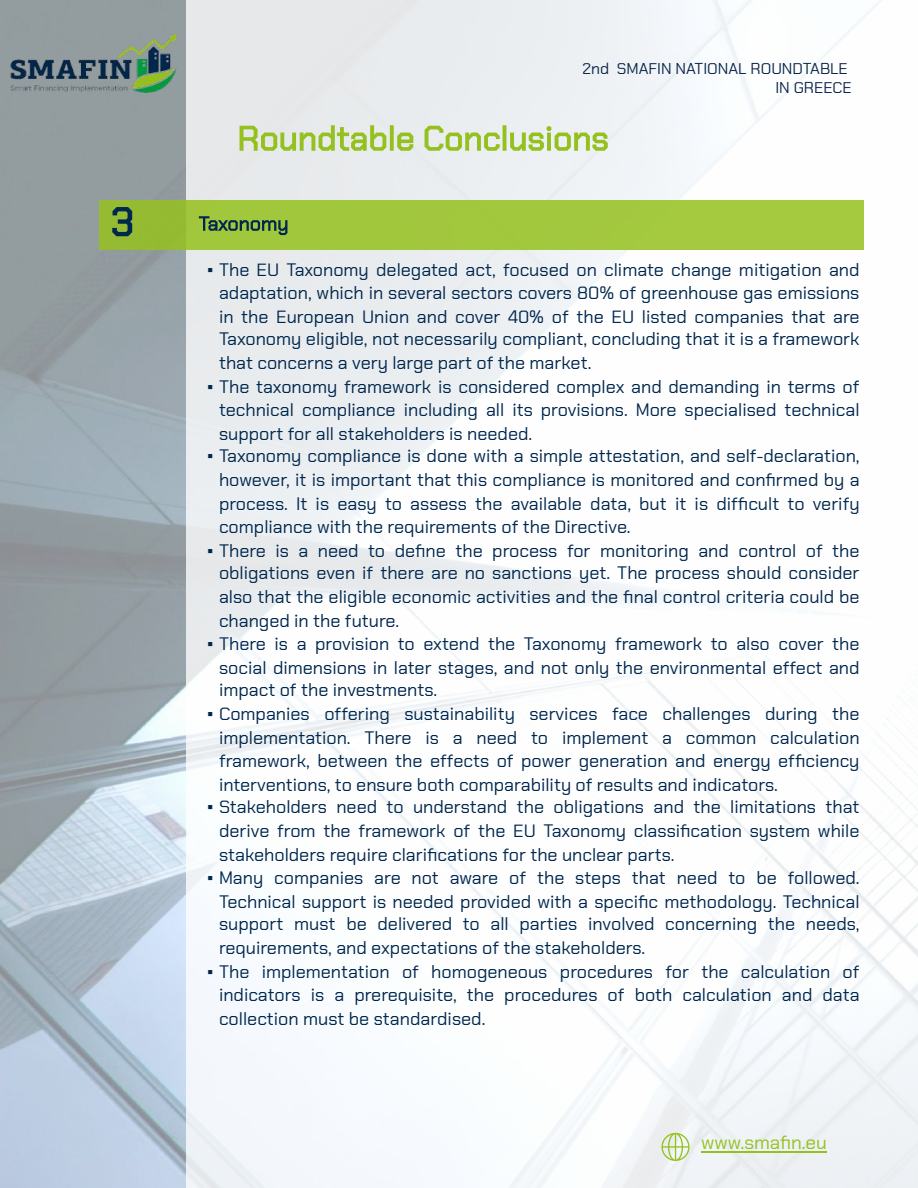
<style>
.page{position:relative;width:918px;height:1188px;background:#fff}
.page>*{position:absolute;margin:0;border:0;box-sizing:border-box;transform-origin:0 0}
.t1{font:18.9px "Chakra Petch";color:#95c11e}
.t2{font:18px/23.7px "Chakra Petch";color:#00274e;text-align:justify}
.t3{font:15.75px/19.2px "Chakra Petch";color:#0c264a;text-align:right}
.s1{font-family:"Arial"}
</style>
<div class="page">
<img style="left:0;top:0;width:186px;height:1188px">
<div style="left:186px;top:0;width:732px;height:1188px;background:linear-gradient(to right,#f0f3f5,#fefeff)"></div>
<svg style="left:240px;top:125px;width:368px;height:26px;background:#c9db9e"></svg>
<img style="left:4px;top:29px;width:179px;height:68px">
<div style="left:99px;top:200px;width:765px;height:50px;background:linear-gradient(to right,#9ac137,#a8cd43)"></div>
<svg style="left:199px;top:216px;width:88px;height:19px;background:#6f9542"></svg>
<svg style="left:112px;top:207px;width:20px;height:29px"></svg>
<hr style="left:701px;top:1151px;width:126px;height:2px;background:#95c11e">
<svg style="left:661px;top:1133px;width:29px;height:28px"></svg>
<p class="t3" style="left:583px;top:60px;width:271px">2nd SMAFIN NATIONAL ROUNDTABLE<br>IN GREECE</p>
<p class="t2" style="left:219px;top:259px;width:642px;text-indent:-12px"><span class="s1">▪</span> The EU Taxonomy delegated act, focused on climate change mitigation and adaptation, which in several sectors covers 80% of greenhouse gas emissions in the European Union and cover 40% of the EU listed companies that are Taxonomy eligible, not necessarily compliant, concluding that it is a framework that concerns a very large part of the market.</p>
<p class="t2" style="left:219px;top:375px;width:642px;text-indent:-12px"><span class="s1">▪</span> The taxonomy framework is considered complex and demanding in terms of technical compliance including all its provisions. More specialised technical support for all stakeholders is needed.</p>
<p class="t2" style="left:219px;top:445px;width:642px;text-indent:-12px"><span class="s1">▪</span> Taxonomy compliance is done with a simple attestation, and self-declaration, however, it is important that this compliance is monitored and confirmed by a process. It is easy to assess the available data, but it is difficult to verify compliance with the requirements of the Directive.</p>
<p class="t2" style="left:219px;top:540px;width:642px;line-height:23.2px;text-indent:-12px"><span class="s1">▪</span> There is a need to define the process for monitoring and control of the obligations even if there are no sanctions yet. The process should consider also that the eligible economic activities and the final control criteria could be changed in the future.</p>
<p class="t2" style="left:219px;top:633px;width:642px;line-height:23.1px;text-indent:-12px"><span class="s1">▪</span> There is a provision to extend the Taxonomy framework to also cover the social dimensions in later stages, and not only the environmental effect and impact of the investments.</p>
<p class="t2" style="left:219px;top:703px;width:642px;text-indent:-12px"><span class="s1">▪</span> Companies offering sustainability services face challenges during the implementation. There is a need to implement a common calculation framework, between the effects of power generation and energy efficiency interventions, to ensure both comparability of results and indicators.</p>
<p class="t2" style="left:219px;top:796px;width:642px;text-indent:-12px"><span class="s1">▪</span> Stakeholders need to understand the obligations and the limitations that derive from the framework of the EU Taxonomy classification system while stakeholders require clarifications for the unclear parts.</p>
<p class="t2" style="left:219px;top:867px;width:642px;line-height:23.2px;text-indent:-12px"><span class="s1">▪</span> Many companies are not aware of the steps that need to be followed.<br>Technical support is needed provided with a specific methodology. Technical support must be delivered to all parties involved concerning the needs, requirements, and expectations of the stakeholders.</p>
<p class="t2" style="left:219px;top:960px;width:642px;text-indent:-12px"><span class="s1">▪</span> The implementation of homogeneous procedures for the calculation of indicators is a prerequisite, the procedures of both calculation and data collection must be standardised.</p>
<p class="t1" style="left:701px;top:1134px;width:127px">www.smafi n.eu</p>
</div>
